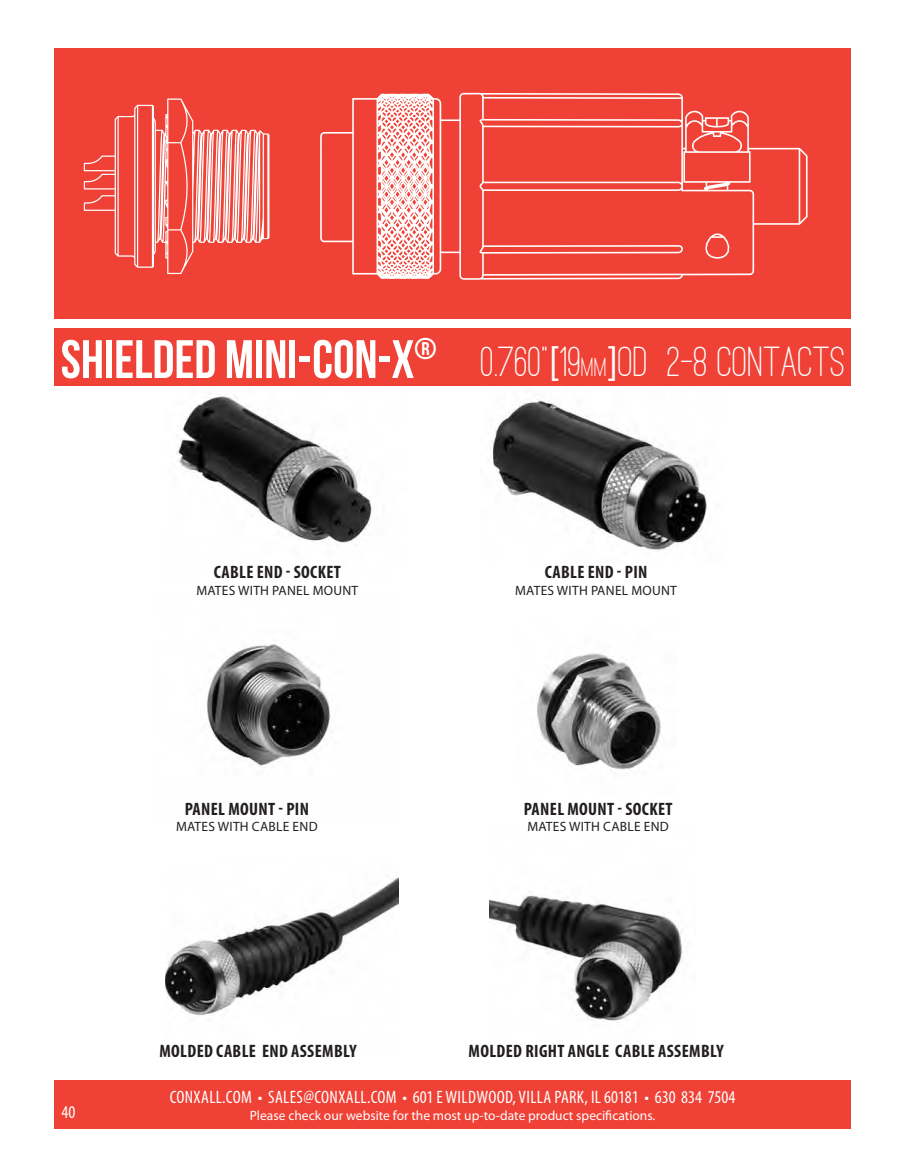
<style>
.page{position:relative;width:905px;height:1175px;background:#fff}
.page>*{position:absolute;margin:0;border:0;box-sizing:border-box;transform-origin:0 0}
.t1{font:500 43.5px "Ostrich Sans";color:#fff}
.t2{font:700 condensed 18px "Myriad Pro";letter-spacing:.02em;color:#231f20}
.t3{font:condensed 18px "Myriad Pro";letter-spacing:.02em;color:#fff}
.t4{font:13.5px "Myriad Pro";letter-spacing:.015em;color:#231f20}
.t5{font:13.5px "Myriad Pro";color:#fff}
.s1{font-family:"Bebas Neue";font-weight:400;font-size:54px}
.s2{font-family:"Myriad Pro";font-weight:400;font-stretch:condensed}
.s3{font-size:27px}
</style>
<div class="page">
<img style="left:165px;top:385px;width:242px;height:158px">
<img style="left:480px;top:385px;width:242px;height:165px">
<img style="left:207px;top:644px;width:123px;height:123px">
<img style="left:537px;top:653px;width:124px;height:117px">
<img style="left:489px;top:894px;width:194px;height:127px">
<img style="left:165px;top:877px;width:233px;height:140px">
<div style="left:54px;top:328px;width:796px;height:57px;background:#ef4135"></div>
<div style="left:54px;top:48px;width:796px;height:270px;background:#ef4135"></div>
<svg style="left:320px;top:93px;width:487px;height:187px"></svg>
<svg style="left:84px;top:98px;width:185px;height:176px"></svg>
<div style="left:55px;top:1080px;width:795px;height:48px;background:#ef4135"></div>
<h1 class="t1" style="left:61px;top:336px;width:786px"><span class="s1">SHIELDED MINI-CON-X</span><sup>®</sup> 0.760”<span class="s2">[</span>19<span class="s3">MM</span><span class="s2">]</span>OD 2-8 CONTACTS</h1>
<p class="t2" style="left:214px;top:561px;width:129px">CABLE END - SOCKET</p>
<p class="t4" style="left:196px;top:582px;width:14px">Mates</p>
<p class="t4" style="left:238px;top:582px;width:9px">with</p>
<p class="t4" style="left:272px;top:582px;width:15px">Panel</p>
<p class="t4" style="left:313px;top:582px;width:21px">Mount</p>
<p class="t2" style="left:185px;top:797px;width:126px">PANEL MOUNT - PIN</p>
<p class="t4" style="left:176px;top:818px;width:14px">Mates</p>
<p class="t4" style="left:218px;top:818px;width:9px">with</p>
<p class="t4" style="left:252px;top:818px;width:17px">Cable</p>
<p class="t4" style="left:292px;top:818px;width:17px">End</p>
<p class="t2" style="left:544px;top:561px;width:104px">CABLE END - PIN</p>
<p class="t4" style="left:515px;top:582px;width:14px">Mates</p>
<p class="t4" style="left:557px;top:582px;width:9px">with</p>
<p class="t4" style="left:591px;top:582px;width:15px">Panel</p>
<p class="t4" style="left:631px;top:582px;width:21px">Mount</p>
<p class="t2" style="left:523px;top:797px;width:150px">PANEL MOUNT - SOCKET</p>
<p class="t4" style="left:527px;top:818px;width:14px">Mates</p>
<p class="t4" style="left:569px;top:818px;width:9px">with</p>
<p class="t4" style="left:603px;top:818px;width:17px">Cable</p>
<p class="t4" style="left:644px;top:818px;width:17px">End</p>
<p class="t2" style="left:159px;top:1039px;width:199px">MOLDED CABLE END ASSEMBLY</p>
<p class="t2" style="left:468px;top:1039px;width:256px">MOLDED RIGHT ANGLE CABLE ASSEMBLY</p>
<p class="t3" style="left:170px;top:1086px;width:567px">CONXALL.COM • SALES@CONXALL.COM • 601 E WILDWOOD, VILLA PARK, IL 60181 • 630 834 7504</p>
<p class="t3" style="left:61px;top:1101px;width:15px">40</p>
<p class="t5" style="left:250px;top:1106px;width:407px">Please check our website for the most up-to-date product specifications.</p>
</div>
